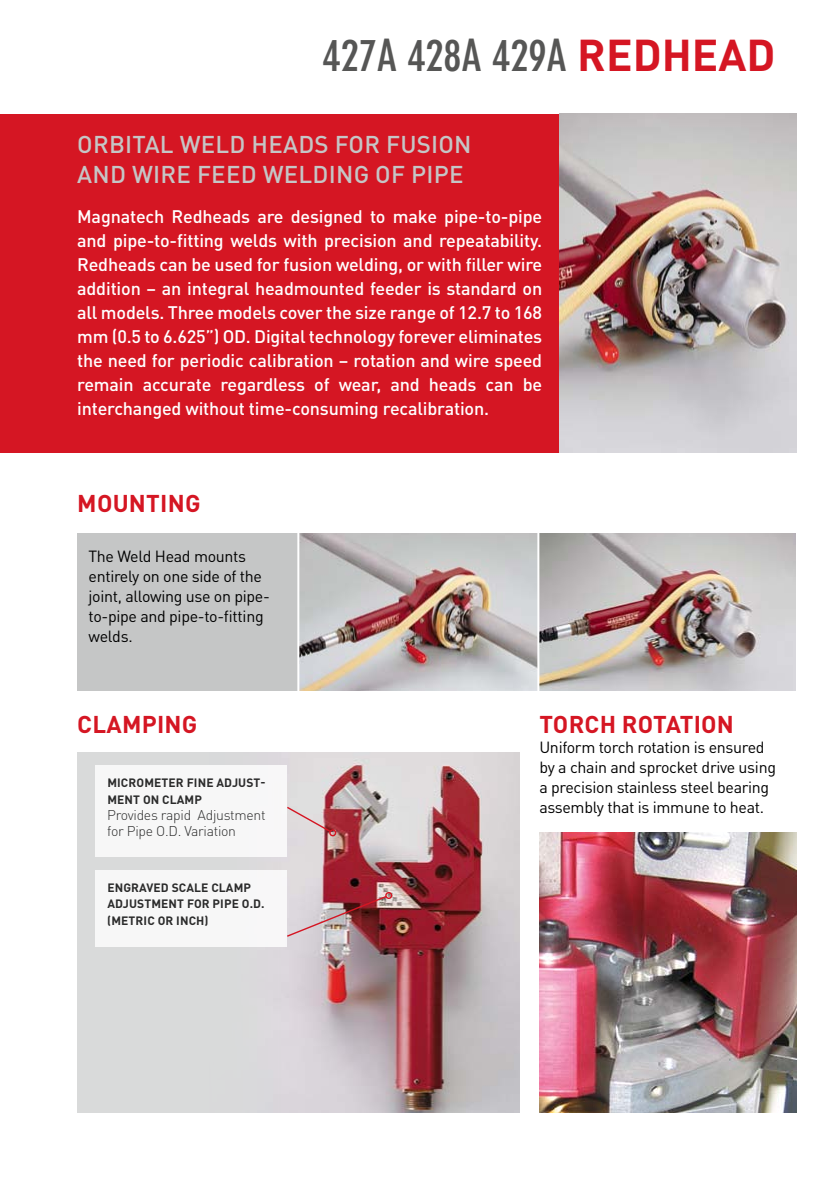
<style>
.page{position:relative;width:833px;height:1188px;background:#fff}
.page>*{position:absolute;margin:0;border:0;box-sizing:border-box;transform-origin:0 0}
.t1{font:700 condensed 44px "DIN Neuzeit Grotesk";color:#565655}
.INLEIDING_kop{font:500 24px "DIN Pro";letter-spacing:.01em;color:#c5c6c6}
.SUBKOP{font:700 24px "DIN Pro";letter-spacing:.01em;color:#d51623}
.t2{font:500 18px/24px "DIN Pro";letter-spacing:-.01em;color:#fff;text-align:justify}
.PLATTE_TEKST{font:16px/20px "DIN Pro";letter-spacing:-.02em;color:#000}
.t3{font:300 14px/16px "DIN Pro";letter-spacing:-.02em;color:#000}
.t4{font:700 12px/16.8px "DIN Pro";letter-spacing:.01em;color:#000}
.s1{font-family:"DIN Pro";font-stretch:normal;color:#d51623}
</style>
<div class="page">
<img style="left:540px;top:533px;width:255px;height:158px">
<div style="left:77px;top:752px;width:442px;height:360px;background:#d9dada"></div>
<img style="left:298px;top:762px;width:221px;height:350px">
<div style="left:0;top:114px;width:796px;height:338px;background:#d51623"></div>
<img style="left:559px;top:114px;width:237px;height:338px">
<div style="left:77px;top:532px;width:278px;height:159px;background:#c5c6c6"></div>
<img style="left:296px;top:532px;width:244px;height:159px">
<img style="left:539px;top:832px;width:257px;height:281px">
<div style="left:95px;top:870px;width:192px;height:77px;background:#f7f7f7"></div>
<div style="left:95px;top:765px;width:192px;height:92px;background:#f7f7f7"></div>
<svg style="left:287px;top:805px;width:45px;height:28px"></svg>
<div style="left:329px;top:829px;width:7px;height:7px;border:1px solid #d51623;border-radius:50%"></div>
<img style="left:287px;top:894px;width:101px;height:44px">
<div style="left:385px;top:892px;width:7px;height:7px;border:1px solid #d51623;border-radius:50%"></div>
<p class="t1" style="left:323px;top:30px;width:454px">427A 428A 429A <span class="s1">REDHEAD</span></p>
<p class="INLEIDING_kop" style="left:77px;top:128px;width:396px">ORBITAL WELD HEADS FOR FUSION</p>
<p class="INLEIDING_kop" style="left:77px;top:158px;width:388px">AND WIRE FEED WELDING OF PIPE</p>
<p class="t2" style="left:77px;top:204px;width:466px">Magnatech Redheads are designed to make pipe-to-pipe and pipe-to-fitting welds with precision and repeatability.<br>Redheads can be used for fusion welding, or with filler wire addition – an integral headmounted feeder is standard on all models. Three models cover the size range of 12.7 to 168 mm (0.5 to 6.625”) OD. Digital technology forever eliminates the need for periodic calibration – rotation and wire speed remain accurate regardless of wear, and heads can be interchanged without time-consuming recalibration.</p>
<p class="SUBKOP" style="left:77px;top:487px;width:125px">MOUNTING</p>
<p class="PLATTE_TEKST" style="left:89px;top:545px;width:183px">The Weld Head mounts entirely on one side of the joint, allowing use on pipe&shy;to-pipe and pipe-to-fitting welds.</p>
<p class="SUBKOP" style="left:77px;top:707px;width:121px">CLAMPING</p>
<p class="t4" style="left:107px;top:773px;width:160px">MICROMETER FINE ADJUST-<br>MENT ON CLAMP</p>
<p class="t3" style="left:107px;top:806px;width:160px">Provides rapid Adjustment for Pipe O.D. Variation</p>
<p class="t4" style="left:107px;top:878px;width:159px">ENGRAVED SCALE CLAMP<br>ADJUSTMENT FOR PIPE O.D. (METRIC OR INCH)</p>
<p class="SUBKOP" style="left:539px;top:707px;width:196px">TORCH ROTATION</p>
<p class="PLATTE_TEKST" style="left:539px;top:736px;width:238px">Uniform torch rotation is ensured by a chain and sprocket drive using a precision stainless steel bearing assembly that is immune to heat.</p>
</div>
